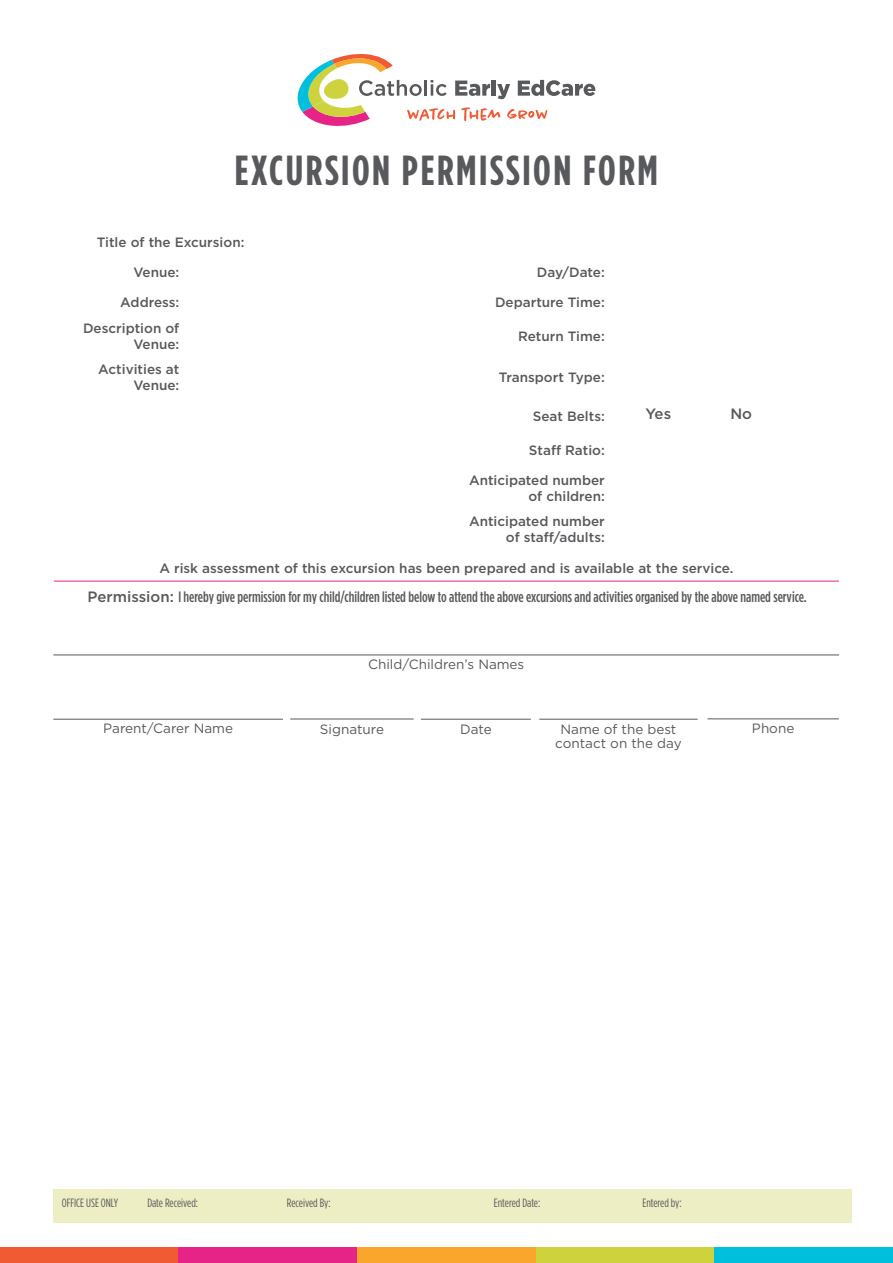
<style>
.page{position:relative;width:893px;height:1263px;background:#fff}
.page>*{position:absolute;margin:0;border:0;box-sizing:border-box;transform-origin:0 0}
.t1{font:700 42px "Gotham Condensed";letter-spacing:.06em;color:#57595c}
.t2{font:500 15px "Gotham Condensed";color:#59595b}
.Paragraph_Style_1{font:500 15px "Gotham";color:#57595c}
.Paragraph_Style_1-2{font:500 13.5px/16.2px "Gotham";color:#57595c;text-align:right}
.Paragraph_Style_1-3{font:13.5px/13.5px "Gotham";color:#57595c;text-align:center}
.t3{font:500 13.5px "Gotham";color:#59595b}
.t4{font:12px "Gotham Condensed";color:#57595c}
.s1{font-family:"Gotham"}
</style>
<div class="page">
<div style="left:0;top:1247px;width:179px;height:16px;background:#f15b34"></div>
<div style="left:357px;top:1247px;width:179px;height:16px;background:#faa62c"></div>
<div style="left:179px;top:1247px;width:178px;height:16px;background:#e62487"></div>
<div style="left:536px;top:1247px;width:178px;height:16px;background:#ced33d"></div>
<div style="left:714px;top:1247px;width:179px;height:16px;background:#00bfdc"></div>
<svg style="left:298px;top:54px;width:297px;height:72px"></svg>
<div style="left:53px;top:1189px;width:799px;height:34px;background:#eeeec4"></div>
<hr style="left:54px;top:581px;width:785px;height:1px;background:#e62487">
<hr style="left:53px;top:654px;width:786px;height:1px;background:#57595c">
<hr style="left:53px;top:719px;width:230px;height:1px;background:#57595c">
<hr style="left:539px;top:719px;width:159px;height:1px;background:#57595c">
<hr style="left:290px;top:719px;width:124px;height:1px;background:#57595c">
<hr style="left:707px;top:718px;width:132px;height:1px;background:#57595c">
<hr style="left:421px;top:719px;width:110px;height:1px;background:#57595c">
<p class="t1" style="left:235px;top:145px;width:425px">EXCURSION PERMISSION FORM</p>
<p class="Paragraph_Style_1-2" style="left:97px;top:234px;width:149px">Title of the Excursion:</p>
<p class="Paragraph_Style_1-2" style="left:133px;top:264px;width:47px">Venue:</p>
<p class="Paragraph_Style_1-2" style="left:537px;top:264px;width:70px">Day/Date:</p>
<p class="Paragraph_Style_1-2" style="left:120px;top:294px;width:61px">Address:</p>
<p class="Paragraph_Style_1-2" style="left:495px;top:294px;width:111px">Departure Time:</p>
<p class="Paragraph_Style_1-2" style="left:83px;top:320px;width:98px">Description of<br>Venue:</p>
<p class="Paragraph_Style_1-2" style="left:518px;top:328px;width:88px">Return Time:</p>
<p class="Paragraph_Style_1-2" style="left:98px;top:361px;width:83px">Activities at<br>Venue:</p>
<p class="Paragraph_Style_1-2" style="left:499px;top:369px;width:108px">Transport Type:</p>
<p class="Paragraph_Style_1-2" style="left:533px;top:408px;width:74px">Seat Belts:</p>
<p class="Paragraph_Style_1" style="left:646px;top:404px;width:27px">Yes</p>
<p class="Paragraph_Style_1" style="left:730px;top:404px;width:23px">No</p>
<p class="Paragraph_Style_1-2" style="left:529px;top:442px;width:77px">Staff Ratio:</p>
<p class="Paragraph_Style_1-2" style="left:469px;top:471px;width:137px">Anticipated number of children:</p>
<p class="Paragraph_Style_1-2" style="left:469px;top:513px;width:137px">Anticipated number of staff/adults:</p>
<p class="t3" style="left:159px;top:559px;width:576px">A risk assessment of this excursion has been prepared and is available at the service.</p>
<p class="t2" style="left:88px;top:588px;width:721px"><span class="s1">Permission:</span> I hereby give permission for my child/children listed below to attend the above excursions and activities organised by the above named service.</p>
<p class="Paragraph_Style_1-3" style="left:368px;top:657px;width:158px">Child/Children’s Names</p>
<p class="Paragraph_Style_1-3" style="left:103px;top:722px;width:131px">Parent/Carer Name</p>
<p class="Paragraph_Style_1-3" style="left:555px;top:722px;width:128px">Name of the best contact on the day</p>
<p class="Paragraph_Style_1-3" style="left:320px;top:722px;width:66px">Signature</p>
<p class="Paragraph_Style_1-3" style="left:460px;top:722px;width:33px">Date</p>
<p class="Paragraph_Style_1-3" style="left:752px;top:721px;width:44px">Phone</p>
<p class="t4" style="left:62px;top:1196px;width:58px">OFFICE USE ONLY</p>
<p class="t4" style="left:147px;top:1196px;width:52px">Date Received:</p>
<p class="t4" style="left:287px;top:1196px;width:45px">Received By:</p>
<p class="t4" style="left:494px;top:1196px;width:48px">Entered Date:</p>
<p class="t4" style="left:642px;top:1196px;width:41px">Entered by:</p>
</div>
